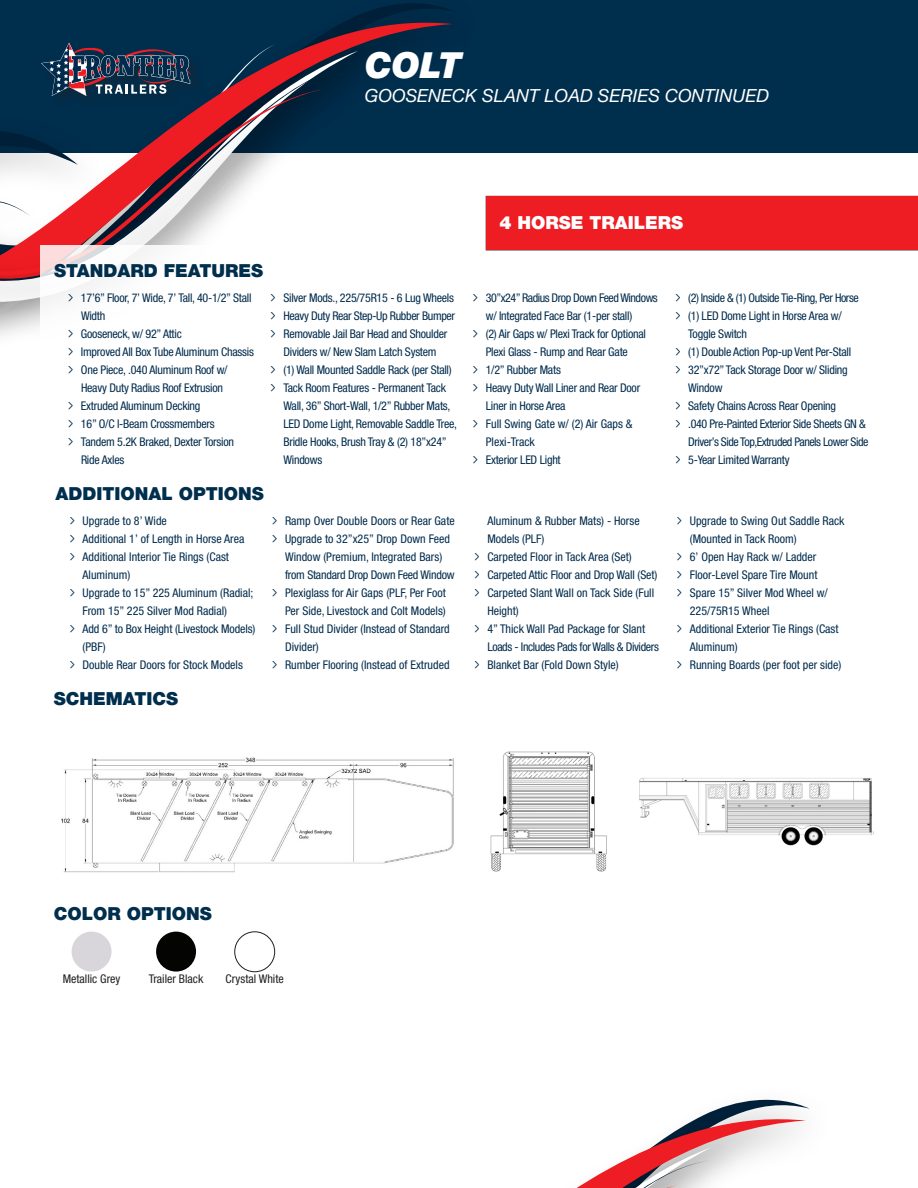
<style>
.page{position:relative;width:918px;height:1188px;background:#fff}
.page>*{position:absolute;margin:0;border:0;box-sizing:border-box;transform-origin:0 0}
.Default{font:italic 900 36px "Helvetica Neue LT Pro";color:#fff}
.Default-2{font:900 18px "Helvetica Neue LT Pro";color:#002e4d}
.Default-3{font:italic 18px "Helvetica Neue";color:#fff}
.Default-4{font:900 18px "Helvetica Neue LT Pro";color:#fff}
.t1{font:condensed 12px/18px "Helvetica Neue LT Pro";letter-spacing:-.02em;color:#002b4c}
.t2{font:condensed 12px/18px "Helvetica Neue LT Pro";color:#002b4c}
.t3{font:condensed 12px/18px "Helvetica Neue LT Pro";letter-spacing:-.04em;color:#002b4c}
.t4{font:condensed 12px "Helvetica Neue LT Pro";color:#231f20}
</style>
<div class="page">
<div style="left:0;top:0;width:918px;height:153px;background:#002e4d"></div>
<img style="left:0;top:23px;width:413px;height:313px">
<img style="left:0;top:37px;width:410px;height:298px">
<img style="left:0;top:62px;width:380px;height:268px">
<svg style="left:0;top:89px;width:325px;height:190px"></svg>
<div style="left:41px;top:43px;width:164px;height:67px;background:#002d4c"></div>
<svg style="left:41px;top:43px;width:150px;height:53px"></svg>
<div style="left:486px;top:196px;width:432px;height:54px;background:#ee1d23"></div>
<div style="left:40px;top:245px;width:417px;height:100px;background:#fff"></div>
<svg style="left:576px;top:1099px;width:234px;height:89px"></svg>
<img style="left:62px;top:757px;width:392px;height:175px">
<img style="left:639px;top:778px;width:235px;height:68px">
<img style="left:490px;top:751px;width:117px;height:121px">
<div style="left:72px;top:932px;width:40px;height:40px;background:#d8d6da;border-radius:50%"></div>
<div style="left:156px;top:932px;width:40px;height:40px;background:#040503;border-radius:50%"></div>
<div style="left:235px;top:932px;width:40px;height:40px;border:1px solid #231f20;border-radius:50%"></div>
<p class="Default" style="left:365px;top:43px;width:99px">COLT</p>
<p class="Default-3" style="left:365px;top:83px;width:406px">GOOSENECK SLANT LOAD SERIES CONTINUED</p>
<p class="Default-2" style="left:54px;top:259px;width:211px">STANDARD FEATURES</p>
<p class="t1" style="left:81px;top:289px;width:172px">17’6” Floor, 7’ Wide, 7’ Tall, 40-1/2” Stall<br>Width</p>
<p class="t1" style="left:81px;top:325px;width:102px">Gooseneck, w/ 92” Attic</p>
<p class="t1" style="left:81px;top:343px;width:175px">Improved All Box Tube Aluminum Chassis</p>
<p class="t1" style="left:81px;top:361px;width:148px">One Piece, .040 Aluminum Roof w/<br>Heavy Duty Radius Roof Extrusion</p>
<p class="t1" style="left:81px;top:397px;width:121px">Extruded Aluminum Decking</p>
<p class="t1" style="left:81px;top:415px;width:135px">16” O/C I-Beam Crossmembers</p>
<p class="t1" style="left:81px;top:433px;width:155px">Tandem 5.2K Braked, Dexter Torsion<br>Ride Axles</p>
<p class="Default-2" style="left:56px;top:482px;width:210px">ADDITIONAL OPTIONS</p>
<p class="t2" style="left:83px;top:512px;width:86px">Upgrade to 8’ Wide</p>
<p class="t2" style="left:83px;top:530px;width:163px">Additional 1’ of Length in Horse Area</p>
<p class="t2" style="left:83px;top:548px;width:148px">Additional Interior Tie Rings (Cast<br>Aluminum)</p>
<p class="t2" style="left:83px;top:584px;width:172px">Upgrade to 15” 225 Aluminum (Radial;<br>From 15” 225 Silver Mod Radial)</p>
<p class="t1" style="left:83px;top:620px;width:174px">Add 6” to Box Height (Livestock Models) (PBF)</p>
<p class="t2" style="left:83px;top:656px;width:162px">Double Rear Doors for Stock Models</p>
<p class="Default-2" style="left:54px;top:687px;width:126px">SCHEMATICS</p>
<p class="t1" style="left:283px;top:289px;width:172px">Silver Mods., 225/75R15 - 6 Lug Wheels</p>
<p class="t1" style="left:283px;top:307px;width:173px">Heavy Duty Rear Step-Up Rubber Bumper</p>
<p class="t1" style="left:283px;top:325px;width:165px">Removable Jail Bar Head and Shoulder<br>Dividers w/ New Slam Latch System</p>
<p class="t1" style="left:283px;top:361px;width:170px">(1) Wall Mounted Saddle Rack (per Stall)</p>
<p class="t1" style="left:283px;top:379px;width:175px">Tack Room Features - Permanent Tack<br>Wall, 36” Short-Wall, 1/2” Rubber Mats,<br>LED Dome Light, Removable Saddle Tree,<br>Bridle Hooks, Brush Tray &amp; (2) 18”x24”<br>Windows</p>
<p class="t2" style="left:285px;top:512px;width:171px">Ramp Over Double Doors or Rear Gate</p>
<p class="t2" style="left:285px;top:530px;width:171px">Upgrade to 32”x25” Drop Down Feed<br>Window (Premium, Integrated Bars) from Standard Drop Down Feed Window</p>
<p class="t2" style="left:285px;top:584px;width:162px">Plexiglass for Air Gaps (PLF, Per Foot<br>Per Side, Livestock and Colt Models)</p>
<p class="t2" style="left:285px;top:620px;width:166px">Full Stud Divider (Instead of Standard<br>Divider)</p>
<p class="t2" style="left:285px;top:656px;width:166px">Rumber Flooring (Instead of Extruded</p>
<p class="Default-4" style="left:500px;top:212px;width:185px">4 HORSE TRAILERS</p>
<p class="t3" style="left:486px;top:289px;width:174px">30”x24” Radius Drop Down Feed Windows w/ Integrated Face Bar (1-per stall)</p>
<p class="t1" style="left:486px;top:325px;width:162px">(2) Air Gaps w/ Plexi Track for Optional<br>Plexi Glass - Rump and Rear Gate</p>
<p class="t1" style="left:486px;top:361px;width:77px">1/2” Rubber Mats</p>
<p class="t1" style="left:486px;top:379px;width:156px">Heavy Duty Wall Liner and Rear Door<br>Liner in Horse Area</p>
<p class="t2" style="left:486px;top:415px;width:148px">Full Swing Gate w/ (2) Air Gaps &amp;<br>Plexi-Track</p>
<p class="t1" style="left:486px;top:451px;width:76px">Exterior LED Light</p>
<p class="t2" style="left:487px;top:512px;width:154px">Aluminum &amp; Rubber Mats) - Horse<br>Models (PLF)</p>
<p class="t2" style="left:487px;top:548px;width:146px">Carpeted Floor in Tack Area (Set)</p>
<p class="t1" style="left:487px;top:566px;width:171px">Carpeted Attic Floor and Drop Wall (Set)</p>
<p class="t2" style="left:487px;top:584px;width:168px">Carpeted Slant Wall on Tack Side (Full<br>Height)</p>
<p class="t1" style="left:487px;top:620px;width:173px">4” Thick Wall Pad Package for Slant<br>Loads - Includes Pads for Walls &amp; Dividers</p>
<p class="t2" style="left:487px;top:656px;width:133px">Blanket Bar (Fold Down Style)</p>
<p class="t1" style="left:688px;top:289px;width:172px">(2) Inside &amp; (1) Outside Tie-Ring, Per Horse</p>
<p class="t1" style="left:688px;top:307px;width:155px">(1) LED Dome Light in Horse Area w/<br>Toggle Switch</p>
<p class="t1" style="left:688px;top:343px;width:165px">(1) Double Action Pop-up Vent Per-Stall</p>
<p class="t1" style="left:688px;top:361px;width:161px">32”x72” Tack Storage Door w/ Sliding<br>Window</p>
<p class="t1" style="left:688px;top:397px;width:150px">Safety Chains Across Rear Opening</p>
<p class="t3" style="left:688px;top:415px;width:182px">.040 Pre-Painted Exterior Side Sheets GN &amp;<br>Driver’s Side Top,Extruded Panels Lower Side</p>
<p class="t1" style="left:688px;top:451px;width:103px">5-Year Limited Warranty</p>
<p class="t2" style="left:690px;top:512px;width:156px">Upgrade to Swing Out Saddle Rack (Mounted in Tack Room)</p>
<p class="t2" style="left:690px;top:548px;width:128px">6’ Open Hay Rack w/ Ladder</p>
<p class="t2" style="left:690px;top:566px;width:129px">Floor-Level Spare Tire Mount</p>
<p class="t2" style="left:690px;top:584px;width:140px">Spare 15” Silver Mod Wheel w/<br>225/75R15 Wheel</p>
<p class="t2" style="left:690px;top:620px;width:150px">Additional Exterior Tie Rings (Cast<br>Aluminum)</p>
<p class="t2" style="left:690px;top:656px;width:153px">Running Boards (per foot per side)</p>
<p class="Default-2" style="left:54px;top:903px;width:160px">COLOR OPTIONS</p>
<p class="t4" style="left:63px;top:972px;width:59px">Metallic Grey</p>
<p class="t4" style="left:149px;top:972px;width:56px">Trailer Black</p>
<p class="t4" style="left:226px;top:972px;width:60px">Crystal White</p>
</div>
